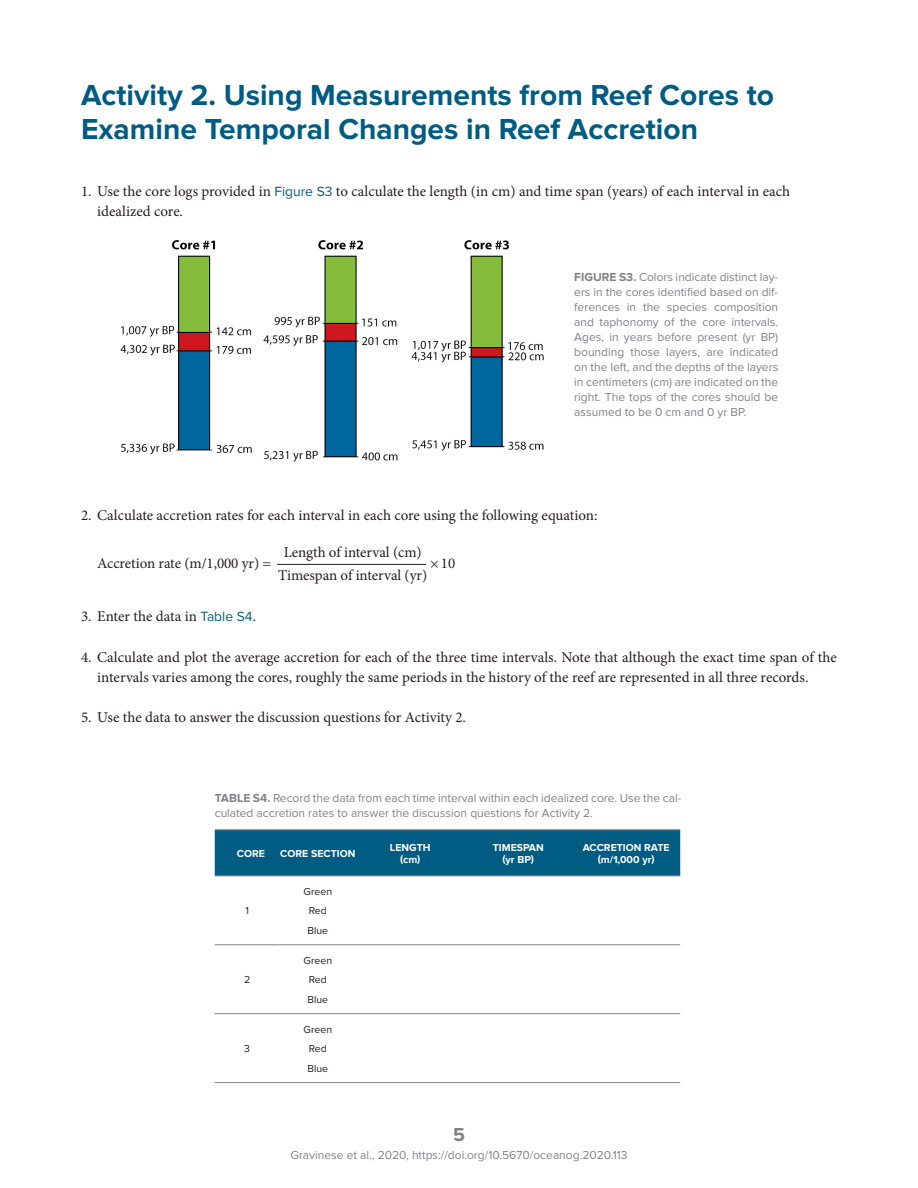
<style>
.page{position:relative;width:918px;height:1188px;background:#fff}
.page>*{position:absolute;margin:0;border:0;box-sizing:border-box;transform-origin:0 0}
.subhead_2{font:700 30px/34.5px "Proxima Nova";color:#005c82}
.t1{font:700 19.5px "Proxima Nova";color:#808285}
.bulleted_text{font:15px/20.2px "Minion Pro";color:#231f20}
.text{font:15px "Minion Pro";letter-spacing:-.005em;color:#231f20}
.table_caption{font:12px/15px "Proxima Nova";color:#808285;text-align:justify}
.table_text{font:700 10.5px/12px "Proxima Nova";color:#fff;text-align:center}
.table_text-2{font:10.5px "Proxima Nova";color:#231f20}
.s1{font-family:"Proxima Nova";font-size:13.8px;color:#005c82}
.s2{font-weight:700}
</style>
<div class="page">
<hr style="left:277px;top:564px;width:149px;height:1px;background:#231f20">
<img style="left:120px;top:240px;width:424px;height:222px">
<div style="left:215px;top:830px;width:465px;height:46px;background:#005c82"></div>
<hr style="left:215px;top:829px;width:65px;height:1px;background:#808285">
<hr style="left:280px;top:829px;width:76px;height:1px;background:#808285">
<hr style="left:356px;top:829px;width:108px;height:1px;background:#808285">
<hr style="left:464px;top:829px;width:108px;height:1px;background:#808285">
<hr style="left:572px;top:829px;width:108px;height:1px;background:#808285">
<hr style="left:215px;top:876px;width:65px;height:1px;background:#808285">
<hr style="left:280px;top:876px;width:76px;height:1px;background:#808285">
<hr style="left:356px;top:876px;width:108px;height:1px;background:#808285">
<hr style="left:464px;top:876px;width:108px;height:1px;background:#808285">
<hr style="left:572px;top:876px;width:108px;height:1px;background:#808285">
<hr style="left:215px;top:944px;width:65px;height:1px;background:#808285">
<hr style="left:280px;top:944px;width:76px;height:1px;background:#808285">
<hr style="left:356px;top:944px;width:108px;height:1px;background:#808285">
<hr style="left:464px;top:944px;width:108px;height:1px;background:#808285">
<hr style="left:572px;top:944px;width:108px;height:1px;background:#808285">
<hr style="left:215px;top:1013px;width:65px;height:1px;background:#808285">
<hr style="left:280px;top:1013px;width:76px;height:1px;background:#808285">
<hr style="left:356px;top:1013px;width:108px;height:1px;background:#808285">
<hr style="left:464px;top:1013px;width:108px;height:1px;background:#808285">
<hr style="left:572px;top:1013px;width:108px;height:1px;background:#808285">
<hr style="left:215px;top:1082px;width:65px;height:1px;background:#808285">
<hr style="left:280px;top:1082px;width:76px;height:1px;background:#808285">
<hr style="left:356px;top:1082px;width:108px;height:1px;background:#808285">
<hr style="left:464px;top:1082px;width:108px;height:1px;background:#808285">
<hr style="left:572px;top:1082px;width:108px;height:1px;background:#808285">
<p class="subhead_2" style="left:81px;top:78px;width:695px">Activity 2. Using Measurements from Reef Cores to<br>Examine Temporal Changes in Reef Accretion</p>
<p class="bulleted_text" style="left:97px;top:181px;width:694px;text-indent:-16px">1. Use the core logs provided in <span class="s1">Figure S3</span> to calculate the length (in cm) and time span (years) of each interval in each idealized core.</p>
<p class="table_caption" style="left:574px;top:269px;width:206px"><span class="s2">FIGURE S3.</span> Colors indicate distinct lay&shy;ers in the cores identified based on dif&shy;ferences in the species composition and taphonomy of the core intervals.<br>Ages, in years before present (yr BP) bounding those layers, are indicated on the left, and the depths of the layers in centimeters (cm) are indicated on the right. The tops of the cores should be assumed to be 0 cm and 0 yr BP.</p>
<p class="bulleted_text" style="left:81px;top:505px;width:518px">2. Calculate accretion rates for each interval in each core using the following equation:</p>
<p class="text" style="left:284px;top:543px;width:140px">Length of interval (cm)</p>
<p class="text" style="left:278px;top:565px;width:151px">Timespan of interval (yr)</p>
<p class="text" style="left:97px;top:553px;width:176px">Accretion rate (m/1,000 yr) =</p>
<p class="text" style="left:430px;top:553px;width:27px">× 10</p>
<p class="bulleted_text" style="left:81px;top:606px;width:177px">3. Enter the data in <span class="s1">Table S4</span>.</p>
<p class="bulleted_text" style="left:97px;top:647px;width:741px;text-indent:-16px">4. Calculate and plot the average accretion for each of the three time intervals. Note that although the exact time span of the intervals varies among the cores, roughly the same periods in the history of the reef are represented in all three records.</p>
<p class="bulleted_text" style="left:81px;top:707px;width:387px">5. Use the data to answer the discussion questions for Activity 2.</p>
<p class="table_caption" style="left:215px;top:791px;width:468px"><span class="s2">TABLE S4.</span> Record the data from each time interval within each idealized core. Use the cal&shy;culated accretion rates to answer the discussion questions for Activity 2.</p>
<p class="table_text" style="left:237px;top:848px;width:30px">CORE</p>
<p class="table_text" style="left:280px;top:848px;width:77px">CORE SECTION</p>
<p class="table_text" style="left:390px;top:842px;width:42px">LENGTH (cm)</p>
<p class="table_text" style="left:493px;top:842px;width:52px">TIMESPAN (yr BP)</p>
<p class="table_text" style="left:583px;top:842px;width:88px">ACCRETION RATE (m/1,000 yr)</p>
<p class="table_text-2" style="left:245px;top:905px;width:5px">1</p>
<p class="table_text-2" style="left:244px;top:974px;width:8px">2</p>
<p class="table_text-2" style="left:244px;top:1043px;width:7px">3</p>
<p class="table_text-2" style="left:304px;top:885px;width:30px">Green</p>
<p class="table_text-2" style="left:309px;top:905px;width:20px">Red</p>
<p class="table_text-2" style="left:308px;top:924px;width:22px">Blue</p>
<p class="table_text-2" style="left:304px;top:954px;width:30px">Green</p>
<p class="table_text-2" style="left:309px;top:974px;width:20px">Red</p>
<p class="table_text-2" style="left:308px;top:993px;width:22px">Blue</p>
<p class="table_text-2" style="left:304px;top:1023px;width:30px">Green</p>
<p class="table_text-2" style="left:309px;top:1043px;width:20px">Red</p>
<p class="table_text-2" style="left:308px;top:1062px;width:22px">Blue</p>
<h2 class="t1" style="left:453px;top:1124px;width:13px">5</h2>
<p class="table_caption" style="left:290px;top:1148px;width:339px">Gravinese et al., 2020, https://doi.org/10.5670/oceanog.2020.113</p>
</div>
